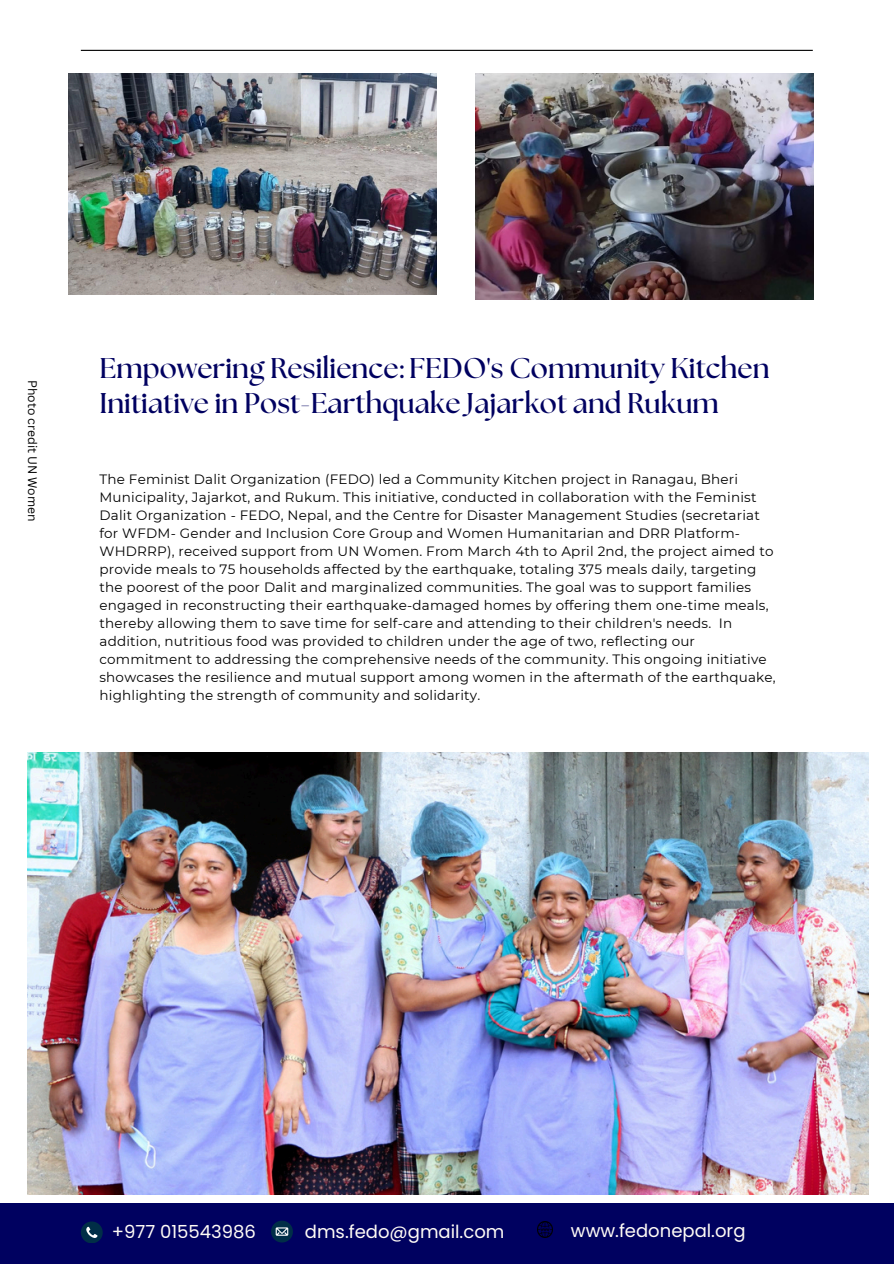
<style>
.page{position:relative;width:894px;height:1264px;background:#fff}
.page>*{position:absolute;margin:0;border:0;box-sizing:border-box;transform-origin:0 0}
.t1{font:700 28.5px/34.8px "The Seasons";color:#000160}
.t2{font:18px "Poppins";color:#fffcf6}
.t3{font:13.5px/18px "Montserrat";letter-spacing:.015em;color:#000}
.t4{font:12.15px "Canva Sans";color:#000}
</style>
<div class="page">
<img style="left:68px;top:73px;width:368px;height:222px">
<hr style="left:81px;top:50px;width:731px;height:1px;background:#000">
<div style="left:0;top:1203px;width:893px;height:60px;background:#000160"></div>
<svg style="left:81px;top:1221px;width:21px;height:21px"></svg>
<svg style="left:271px;top:1220px;width:21px;height:21px"></svg>
<img style="left:537px;top:1221px;width:15px;height:16px">
<img style="left:475px;top:73px;width:338px;height:226px">
<img style="left:27px;top:752px;width:841px;height:442px">
<h1 class="t4" style="left:41px;top:380px;width:143px;rotate:90deg">Photo credit UN Women</h1>
<p class="t1" style="left:99px;top:352px;width:671px">Empowering Resilience: FEDO's Community Kitchen<br>Initiative in Post-Earthquake Jajarkot and Rukum</p>
<p class="t3" style="left:99px;top:470px;width:677px">The Feminist Dalit Organization (FEDO) led a Community Kitchen project in Ranagau, Bheri Municipality, Jajarkot, and Rukum. This initiative, conducted in collaboration with the Feminist Dalit Organization - FEDO, Nepal, and the Centre for Disaster Management Studies (secretariat for WFDM- Gender and Inclusion Core Group and Women Humanitarian and DRR Platform-WHDRRP), received support from UN Women. From March 4th to April 2nd, the project aimed to provide meals to 75 households affected by the earthquake, totaling 375 meals daily, targeting the poorest of the poor Dalit and marginalized communities. The goal was to support families engaged in reconstructing their earthquake-damaged homes by offering them one-time meals, thereby allowing them to save time for self-care and attending to their children's needs. In addition, nutritious food was provided to children under the age of two, reflecting our commitment to addressing the comprehensive needs of the community. This ongoing initiative showcases the resilience and mutual support among women in the aftermath of the earthquake, highlighting the strength of community and solidarity.</p>
<p class="t2" style="left:112px;top:1218px;width:145px">+977 015543986</p>
<p class="t2" style="left:305px;top:1218px;width:201px">dms.fedo@gmail.com</p>
<p class="t2" style="left:570px;top:1217px;width:176px">www.fedonepal.org</p>
</div>
